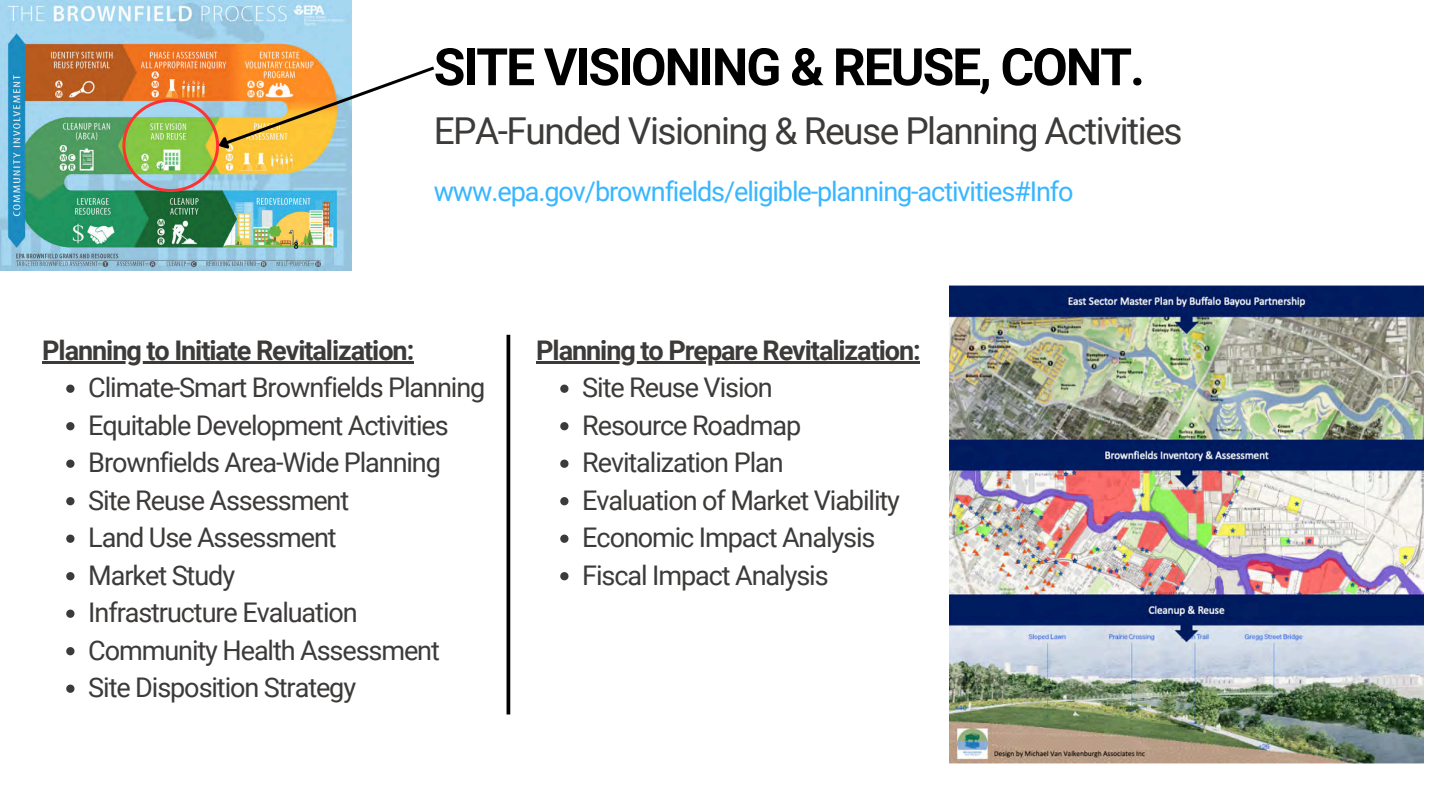
<style>
.page{position:relative;width:1440px;height:810px;background:#fff}
.page>*{position:absolute;margin:0;border:0;box-sizing:border-box;transform-origin:0 0}
.t1{font:700 51.6px "Roboto";letter-spacing:-.04em;color:#000}
.t2{font:37.1px "Roboto";letter-spacing:-.04em;color:#3d3b3a}
.t3{font:27.1px "Roboto";letter-spacing:-.04em;color:#3d3b3a}
.t4{font:700 27.1px "Roboto";letter-spacing:-.04em;color:#3d3b3a}
.t5{font:27.1px "Roboto";letter-spacing:-.04em;color:#38b6ff}
</style>
<div class="page">
<img style="left:0;top:0;width:352px;height:271px">
<img style="left:122px;top:64px;width:313px;height:128px">
<hr style="left:42px;top:361px;width:372px;height:3px;background:#3d3b3a">
<svg style="left:66px;top:385px;width:8px;height:8px"></svg>
<svg style="left:66px;top:422px;width:8px;height:8px"></svg>
<svg style="left:66px;top:460px;width:8px;height:8px"></svg>
<svg style="left:66px;top:497px;width:8px;height:8px"></svg>
<svg style="left:66px;top:535px;width:8px;height:8px"></svg>
<svg style="left:66px;top:572px;width:8px;height:8px"></svg>
<svg style="left:66px;top:610px;width:8px;height:8px"></svg>
<svg style="left:66px;top:647px;width:8px;height:8px"></svg>
<svg style="left:66px;top:685px;width:8px;height:8px"></svg>
<hr style="left:507px;top:335px;width:3px;height:380px;background:#000">
<img style="left:950px;top:285px;width:474px;height:479px">
<hr style="left:536px;top:361px;width:384px;height:3px;background:#3d3b3a">
<svg style="left:560px;top:385px;width:9px;height:8px"></svg>
<svg style="left:560px;top:422px;width:9px;height:8px"></svg>
<svg style="left:560px;top:460px;width:9px;height:8px"></svg>
<svg style="left:560px;top:497px;width:9px;height:8px"></svg>
<svg style="left:560px;top:535px;width:9px;height:8px"></svg>
<svg style="left:560px;top:572px;width:9px;height:8px"></svg>
<p class="t1" style="left:434px;top:37px;width:713px">SITE VISIONING &amp; REUSE, CONT.</p>
<p class="t2" style="left:434px;top:110px;width:750px">EPA-Funded Visioning &amp; Reuse Planning Activities</p>
<p class="t5" style="left:434px;top:176px;width:642px">www.epa.gov/brownfields/eligible-planning-activities#Info</p>
<h1 class="t4" style="left:42px;top:335px;width:374px">Planning to Initiate Revitalization:</h1>
<h2 class="t3" style="left:88px;top:372px;width:399px">Climate-Smart Brownfields Planning</h2>
<p class="t3" style="left:88px;top:410px;width:362px">Equitable Development Activities</p>
<p class="t3" style="left:88px;top:447px;width:354px">Brownfields Area-Wide Planning</p>
<h3 class="t3" style="left:88px;top:485px;width:263px">Site Reuse Assessment</h3>
<p class="t3" style="left:88px;top:522px;width:250px">Land Use Assessment</p>
<p class="t3" style="left:88px;top:560px;width:148px">Market Study</p>
<p class="t3" style="left:88px;top:597px;width:271px">Infrastructure Evaluation</p>
<p class="t3" style="left:88px;top:635px;width:353px">Community Health Assessment</p>
<p class="t3" style="left:88px;top:672px;width:269px">Site Disposition Strategy</p>
<p class="t4" style="left:536px;top:335px;width:386px">Planning to Prepare Revitalization:</p>
<h3 class="t3" style="left:582px;top:372px;width:192px">Site Reuse Vision</h3>
<p class="t3" style="left:582px;top:410px;width:220px">Resource Roadmap</p>
<p class="t3" style="left:582px;top:447px;width:203px">Revitalization Plan</p>
<p class="t3" style="left:582px;top:485px;width:319px">Evaluation of Market Viability</p>
<p class="t3" style="left:582px;top:522px;width:295px">Economic Impact Analysis</p>
<p class="t3" style="left:582px;top:560px;width:248px">Fiscal Impact Analysis</p>
</div>
